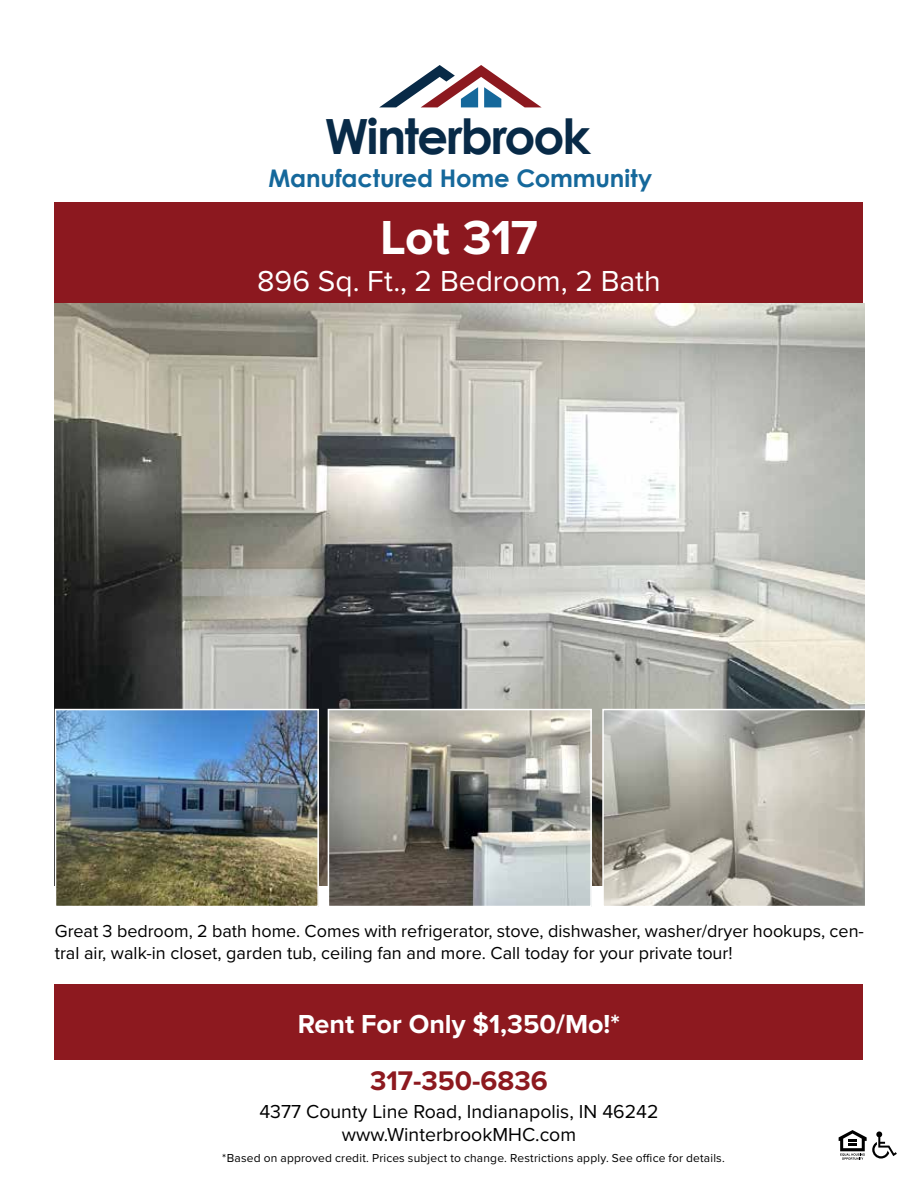
<style>
.page{position:relative;width:918px;height:1188px;background:#fff}
.page>*{position:absolute;margin:0;border:0;box-sizing:border-box;transform-origin:0 0}
.t1{font:700 49.5px "Proxima Nova";letter-spacing:-.01em;color:#fff}
.t2{font:700 48.6px "Century Gothic";letter-spacing:-.035em;color:#082a47}
.t3{font:30px "Proxima Nova";color:#fff}
.t4{font:700 27.9px "Proxima Nova";color:#8d191f}
.t5{font:700 27px "Proxima Nova";color:#fff}
.t6{font:700 24.3px "Century Gothic";letter-spacing:-.01em;color:#15689b}
.t7{font:19.5px/23.4px "Proxima Nova";color:#000;text-align:center}
.t8{font:18px/21.6px "Proxima Nova";color:#000}
.t9{font:12px "Proxima Nova";letter-spacing:.015em;color:#000}
</style>
<div class="page">
<div style="left:55px;top:202px;width:808px;height:102px;background:#8c181f"></div>
<img style="left:55px;top:304px;width:809px;height:582px">
<div style="left:55px;top:984px;width:808px;height:75px;background:#8d191f"></div>
<img style="left:58px;top:712px;width:258px;height:192px">
<div style="left:55px;top:709px;width:264px;height:198px;border:2px solid #fff"></div>
<img style="left:331px;top:712px;width:258px;height:192px">
<div style="left:328px;top:709px;width:264px;height:198px;border:2px solid #fff"></div>
<img style="left:605px;top:712px;width:258px;height:192px">
<div style="left:602px;top:709px;width:264px;height:198px;border:2px solid #fff"></div>
<svg style="left:380px;top:65px;width:161px;height:42px"></svg>
<svg style="left:839px;top:1130px;width:58px;height:30px"></svg>
<h2 class="t2" style="left:325px;top:106px;width:268px">Winterbrook</h2>
<h3 class="t6" style="left:268px;top:163px;width:385px">Manufactured Home Community</h3>
<h1 class="t1" style="left:380px;top:201px;width:159px">Lot 317</h1>
<h3 class="t3" style="left:257px;top:259px;width:405px">896 Sq. Ft., 2 Bedroom, 2 Bath</h3>
<p class="t8" style="left:55px;top:920px;width:811px">Great 3 bedroom, 2 bath home. Comes with refrigerator, stove, dishwasher, washer/dryer hookups, cen&shy;tral air, walk-in closet, garden tub, ceiling fan and more. Call today for your private tour!</p>
<h3 class="t5" style="left:298px;top:1003px;width:324px">Rent For Only $1,350/Mo!*</h3>
<h3 class="t4" style="left:370px;top:1059px;width:179px">317-350-6836</h3>
<p class="t7" style="left:259px;top:1099px;width:401px">4377 County Line Road, Indianapolis, IN 46242 www.WinterbrookMHC.com</p>
<p class="t9" style="left:222px;top:1149px;width:504px">*Based on approved credit. Prices subject to change. Restrictions apply. See office for details.</p>
</div>
